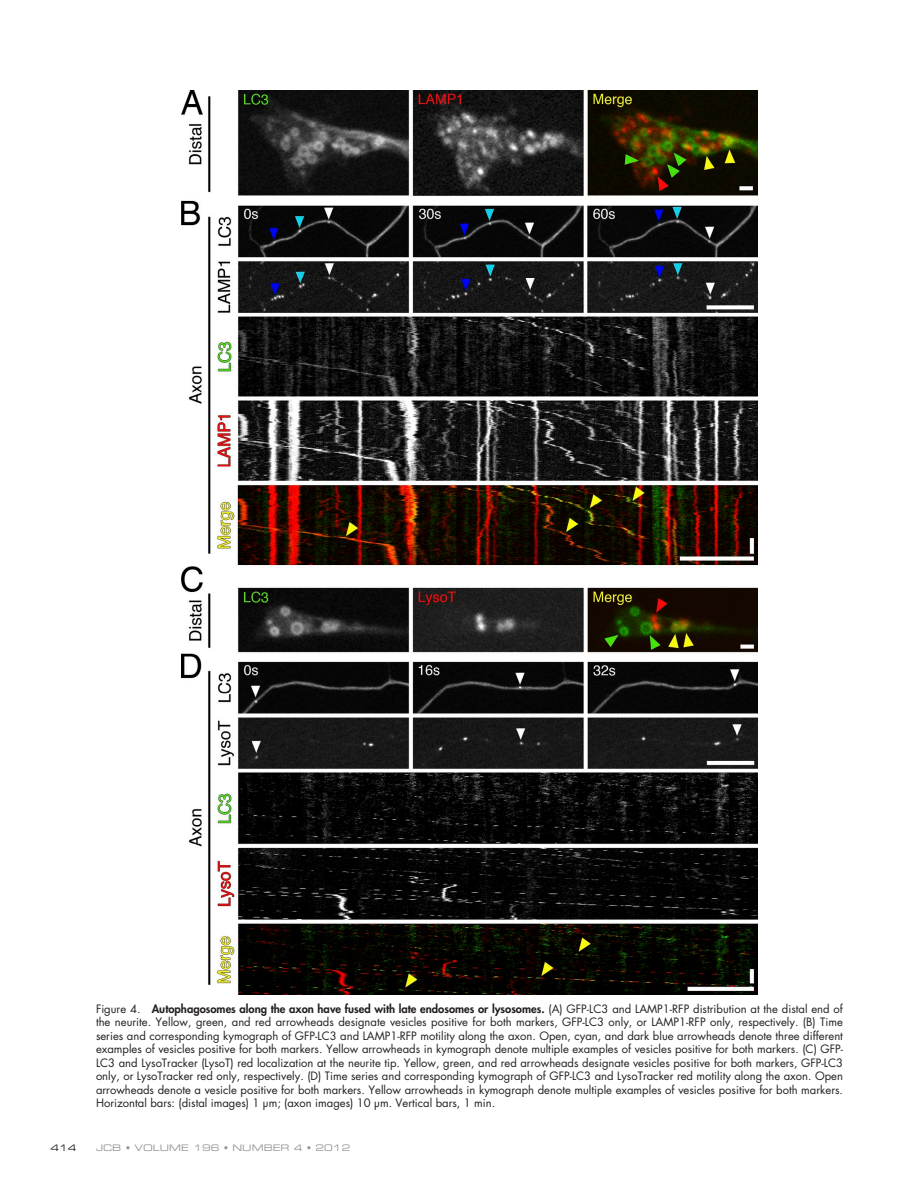
<style>
.page{position:relative;width:918px;height:1188px;background:#fff}
.page>*{position:absolute;margin:0;border:0;box-sizing:border-box;transform-origin:0 0}
.t1{font:11.25px/13.5px "Futura Std";color:#231f20;text-align:justify}
.t2{font:9px "Eurostile LT Std Ex 2";color:#949698}
.t3{font:9px "Eurostile LT Std Ex 2";color:#231f20}
.s1{font-weight:800}
</style>
<div class="page">
<img style="left:181px;top:90px;width:577px;height:904px">
<p class="t1" style="left:96px;top:1002px;width:749px">Figure 4. <span class="s1">Autophagosomes along the axon have fused with late endosomes or lysosomes.</span> (A) GFP-LC3 and LAMP1-RFP distribution at the distal end of the neurite. Yellow, green, and red arrowheads designate vesicles positive for both markers, GFP-LC3 only, or LAMP1-RFP only, respectively. (B) Time series and corresponding kymograph of GFP-LC3 and LAMP1-RFP motility along the axon. Open, cyan, and dark blue arrowheads denote three different examples of vesicles positive for both markers. Yellow arrowheads in kymograph denote multiple examples of vesicles positive for both markers. (C) GFP-LC3 and LysoTracker (LysoT) red localization at the neurite tip. Yellow, green, and red arrowheads designate vesicles positive for both markers, GFP-LC3 only, or LysoTracker red only, respectively. (D) Time series and corresponding kymograph of GFP-LC3 and LysoTracker red motility along the axon. Open arrowheads denote a vesicle positive for both markers. Yellow arrowheads in kymograph denote multiple examples of vesicles positive for both markers.<br>Horizontal bars: (distal images) 1 µm; (axon images) 10 µm. Vertical bars, 1 min.</p>
<p class="t3" style="left:50px;top:1142px;width:28px">414</p>
<p class="t2" style="left:96px;top:1142px;width:256px">JCB • VOLUME 196 • NUMBER 4 • 2012</p>
</div>
